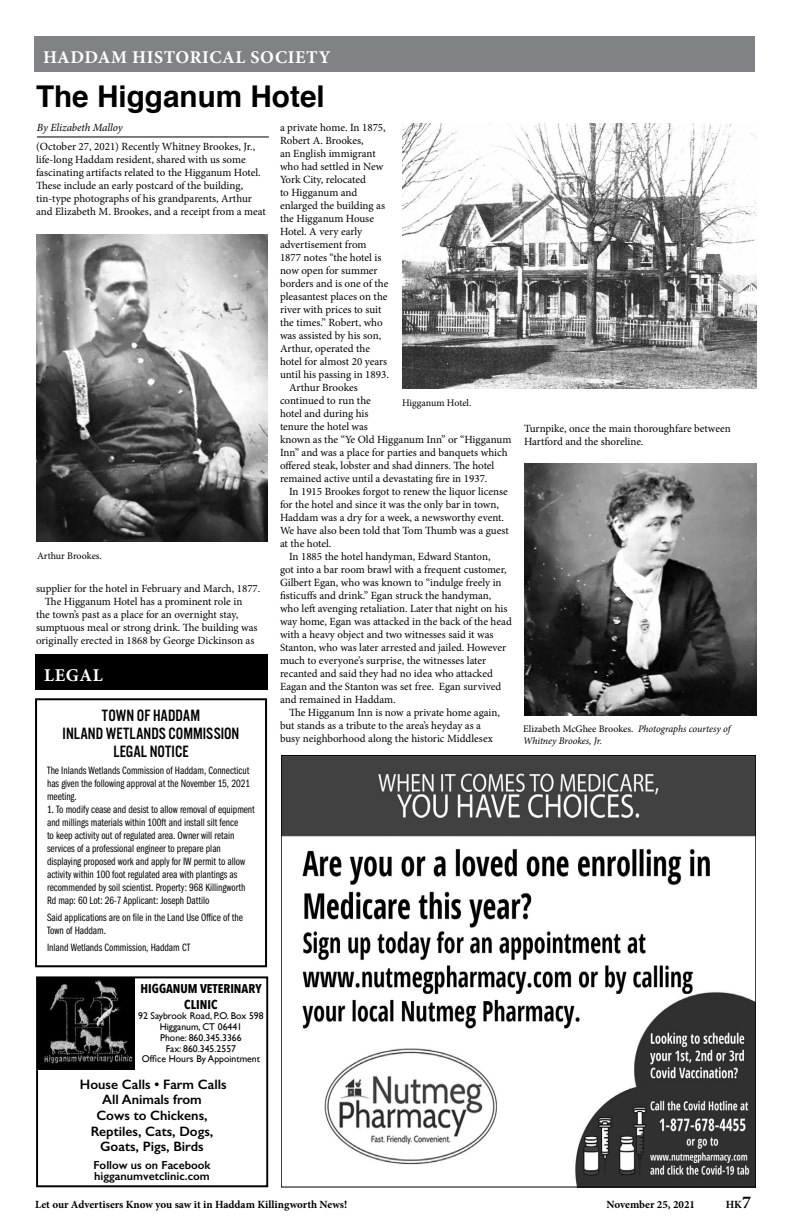
<style>
.page{position:relative;width:792px;height:1224px;background:#fff}
.page>*{position:absolute;margin:0;border:0;box-sizing:border-box;transform-origin:0 0}
.t1{font:700 30px "Helvetica";color:#000}
.t2{font:700 18px "Minion Pro";letter-spacing:.035em;color:#fff}
.t3{font:17px/18px "Alternate Got No 3 D";color:#000;text-align:center}
.t4{font:600 13.7px/15.6px "Gill Sans";color:#000;text-align:center}
.t5{font:700 12.7px/15.2px "Avenir Next Condensed";color:#000;text-align:center}
.t6{font:600 11.7px/10.7px "Gill Sans";color:#000}
.t7{font:11px/13px "Minion Pro";letter-spacing:-.005em;color:#000}
.t8{font:11px/13px "Franklin Gothic URW Com Boo";letter-spacing:-.005em;color:#000}
.t9{font:700 11px "Minion Pro";color:#000}
.t10{font:italic 11px "Minion Pro";letter-spacing:-.01em;color:#000}
.t11{font:italic 10px/12px "Minion Pro";letter-spacing:-.01em;color:#000}
.t12{font:10px "Minion Pro";letter-spacing:-.005em;color:#000}
.t13{font:9.8px/10.7px "Gill Sans";color:#000;text-align:center}
.s1{font-style:normal}
.s2{font-size:18px}
</style>
<div class="page">
<img style="left:283px;top:757px;width:471px;height:428px">
<div style="left:36px;top:976px;width:232px;height:211px;border:2px solid #000"></div>
<img style="left:38px;top:978px;width:96px;height:92px">
<div style="left:34px;top:36px;width:720px;height:36px;background:#808285"></div>
<hr style="left:37px;top:137px;width:232px;height:1px;background:#000">
<img style="left:36px;top:235px;width:232px;height:306px">
<div style="left:35px;top:654px;width:232px;height:36px;background:#000"></div>
<div style="left:35px;top:698px;width:232px;height:269px;border:2px solid #000"></div>
<img style="left:525px;top:464px;width:232px;height:251px">
<img style="left:402px;top:123px;width:355px;height:266px">
<h2 class="t2" style="left:43px;top:44px;width:289px">HADDAM HISTORICAL SOCIETY</h2>
<h1 class="t1" style="left:36px;top:72px;width:290px">The Higganum Hotel</h1>
<p class="t7" style="left:36px;top:140px;width:231px">(October 27, 2021) Recently Whitney Brookes, Jr., life-long Haddam resident, shared with us some fascinating artifacts related to the Higganum Hotel.<br>These include an early postcard of the building, tin-type photographs of his grandparents, Arthur and Elizabeth M. Brookes, and a receipt from a meat</p>
<p class="t7" style="left:280px;top:121px;width:107px">a private home. In 1875,</p>
<p class="t7" style="left:280px;top:134px;width:85px">Robert A. Brookes,</p>
<p class="t7" style="left:280px;top:147px;width:97px">an English immigrant</p>
<p class="t7" style="left:280px;top:160px;width:105px">who had settled in New</p>
<p class="t7" style="left:280px;top:173px;width:88px">York City, relocated</p>
<p class="t7" style="left:280px;top:186px;width:79px">to Higganum and</p>
<p class="t7" style="left:280px;top:199px;width:107px">enlarged the building as</p>
<p class="t7" style="left:280px;top:212px;width:96px">the Higganum House</p>
<p class="t7" style="left:280px;top:225px;width:84px">Hotel. A very early</p>
<p class="t7" style="left:280px;top:238px;width:88px">advertisement from</p>
<p class="t7" style="left:280px;top:251px;width:103px">1877 notes “the hotel is</p>
<p class="t7" style="left:280px;top:264px;width:99px">now open for summer</p>
<p class="t7" style="left:280px;top:277px;width:110px">borders and is one of the</p>
<p class="t7" style="left:280px;top:290px;width:109px">pleasantest places on the</p>
<p class="t7" style="left:280px;top:303px;width:103px">river with prices to suit</p>
<p class="t7" style="left:280px;top:316px;width:104px">the times.” Robert, who</p>
<p class="t7" style="left:280px;top:329px;width:103px">was assisted by his son,</p>
<p class="t7" style="left:280px;top:342px;width:92px">Arthur, operated the</p>
<p class="t7" style="left:280px;top:355px;width:109px">hotel for almost 20 years</p>
<p class="t7" style="left:280px;top:368px;width:110px">until his passing in 1893.</p>
<p class="t7" style="left:289px;top:381px;width:70px">Arthur Brookes</p>
<p class="t7" style="left:280px;top:394px;width:92px">continued to run the</p>
<p class="t7" style="left:280px;top:407px;width:90px">hotel and during his</p>
<p class="t7" style="left:280px;top:420px;width:90px">tenure the hotel was</p>
<p class="t7" style="left:280px;top:433px;width:233px">known as the “Ye Old Higganum Inn” or “Higganum</p>
<p class="t7" style="left:280px;top:446px;width:229px">Inn” and was a place for parties and banquets which</p>
<p class="t7" style="left:280px;top:459px;width:216px">offered steak, lobster and shad dinners. The hotel</p>
<p class="t7" style="left:280px;top:472px;width:209px">remained active until a devastating fire in 1937.</p>
<p class="t7" style="left:289px;top:485px;width:220px">In 1915 Brookes forgot to renew the liquor license</p>
<p class="t7" style="left:280px;top:498px;width:220px">for the hotel and since it was the only bar in town,</p>
<p class="t7" style="left:280px;top:511px;width:226px">Haddam was a dry for a week, a newsworthy event.</p>
<p class="t7" style="left:280px;top:524px;width:230px">We have also been told that Tom Thumb was a guest</p>
<p class="t7" style="left:280px;top:537px;width:53px">at the hotel.</p>
<p class="t7" style="left:289px;top:550px;width:203px">In 1885 the hotel handyman, Edward Stanton,</p>
<p class="t7" style="left:280px;top:563px;width:228px">got into a bar room brawl with a frequent customer,</p>
<p class="t7" style="left:280px;top:576px;width:223px">Gilbert Egan, who was known to “indulge freely in</p>
<p class="t7" style="left:280px;top:589px;width:213px">fisticuffs and drink.” Egan struck the handyman,</p>
<p class="t7" style="left:280px;top:602px;width:229px">who left avenging retaliation. Later that night on his</p>
<p class="t7" style="left:280px;top:615px;width:233px">way home, Egan was attacked in the back of the head</p>
<p class="t7" style="left:280px;top:628px;width:215px">with a heavy object and two witnesses said it was</p>
<p class="t7" style="left:280px;top:641px;width:228px">Stanton, who was later arrested and jailed. However</p>
<p class="t7" style="left:280px;top:654px;width:208px">much to everyone’s surprise, the witnesses later</p>
<p class="t7" style="left:280px;top:667px;width:214px">recanted and said they had no idea who attacked</p>
<p class="t7" style="left:280px;top:680px;width:223px">Eagan and the Stanton was set free. Egan survived</p>
<p class="t7" style="left:280px;top:693px;width:117px">and remained in Haddam.</p>
<p class="t7" style="left:289px;top:706px;width:213px">The Higganum Inn is now a private home again,</p>
<p class="t7" style="left:280px;top:719px;width:203px">but stands as a tribute to the area’s heyday as a</p>
<p class="t7" style="left:280px;top:732px;width:214px">busy neighborhood along the historic Middlesex</p>
<p class="t10" style="left:37px;top:120px;width:87px">By Elizabeth Malloy</p>
<p class="t12" style="left:402px;top:396px;width:71px">Higganum Hotel.</p>
<p class="t12" style="left:37px;top:549px;width:66px">Arthur Brookes.</p>
<p class="t7" style="left:36px;top:582px;width:226px">supplier for the hotel in February and March, 1877.</p>
<p class="t7" style="left:45px;top:595px;width:199px">The Higganum Hotel has a prominent role in</p>
<p class="t7" style="left:36px;top:608px;width:204px">the town’s past as a place for an overnight stay,</p>
<p class="t7" style="left:36px;top:621px;width:223px">sumptuous meal or strong drink. The building was</p>
<p class="t7" style="left:36px;top:634px;width:220px">originally erected in 1868 by George Dickinson as</p>
<h2 class="t2" style="left:44px;top:662px;width:60px">LEGAL</h2>
<h3 class="t3" style="left:63px;top:707px;width:178px">TOWN OF HADDAM<br>INLAND WETLANDS COMMISSION<br>LEGAL NOTICE</h3>
<p class="t8" style="left:47px;top:764px;width:204px;text-align:justify">The Inlands Wetlands Commission of Haddam, Connecticut has given the following approval at the November 15, 2021 meeting.</p>
<p class="t8" style="left:47px;top:803px;width:209px">1. To modify cease and desist to allow removal of equipment and millings materials within 100ft and install silt fence<br>to keep activity out of regulated area. Owner will retain services of a professional engineer to prepare plan displaying proposed work and apply for IW permit to allow activity within 100 foot regulated area with plantings as recommended by soil scientist. Property: 968 Killingworth Rd map: 60 Lot: 26-7 Applicant: Joseph Dattilo</p>
<p class="t8" style="left:47px;top:911px;width:197px">Said applications are on file in the Land Use Office of the<br>Town of Haddam.</p>
<p class="t8" style="left:47px;top:941px;width:145px">Inland Wetlands Commission, Haddam CT</p>
<p class="t7" style="left:524px;top:422px;width:208px">Turnpike, once the main thoroughfare between<br>Hartford and the shoreline.</p>
<p class="t11" style="left:523px;top:722px;width:209px"><span class="s1">Elizabeth McGhee Brookes.</span> Photographs courtesy of<br>Whitney Brookes, Jr.</p>
<p class="t5" style="left:141px;top:981px;width:122px">HIGGANUM VETERINARY<br>CLINIC</p>
<p class="t13" style="left:138px;top:1011px;width:127px">92 Saybrook Road, P.O. Box 598<br>Higganum, CT 06441<br>Phone: 860.345.3366<br>Fax: 860.345.2557<br>Office Hours By Appointment</p>
<p class="t4" style="left:80px;top:1076px;width:148px">House Calls • Farm Calls<br>All Animals from<br>Cows to Chickens,<br>Reptiles, Cats, Dogs,<br>Goats, Pigs, Birds</p>
<p class="t6" style="left:93px;top:1159px;width:119px">Follow us on Facebook higganumvetclinic.com</p>
<p class="t9" style="left:35px;top:1197px;width:314px">Let our Advertisers Know you saw it in Haddam Killingworth News!</p>
<p class="t9" style="left:607px;top:1197px;width:90px">November 25, 2021</p>
<p class="t9" style="left:726px;top:1197px;width:27px">HK<span class="s2">7</span></p>
</div>
